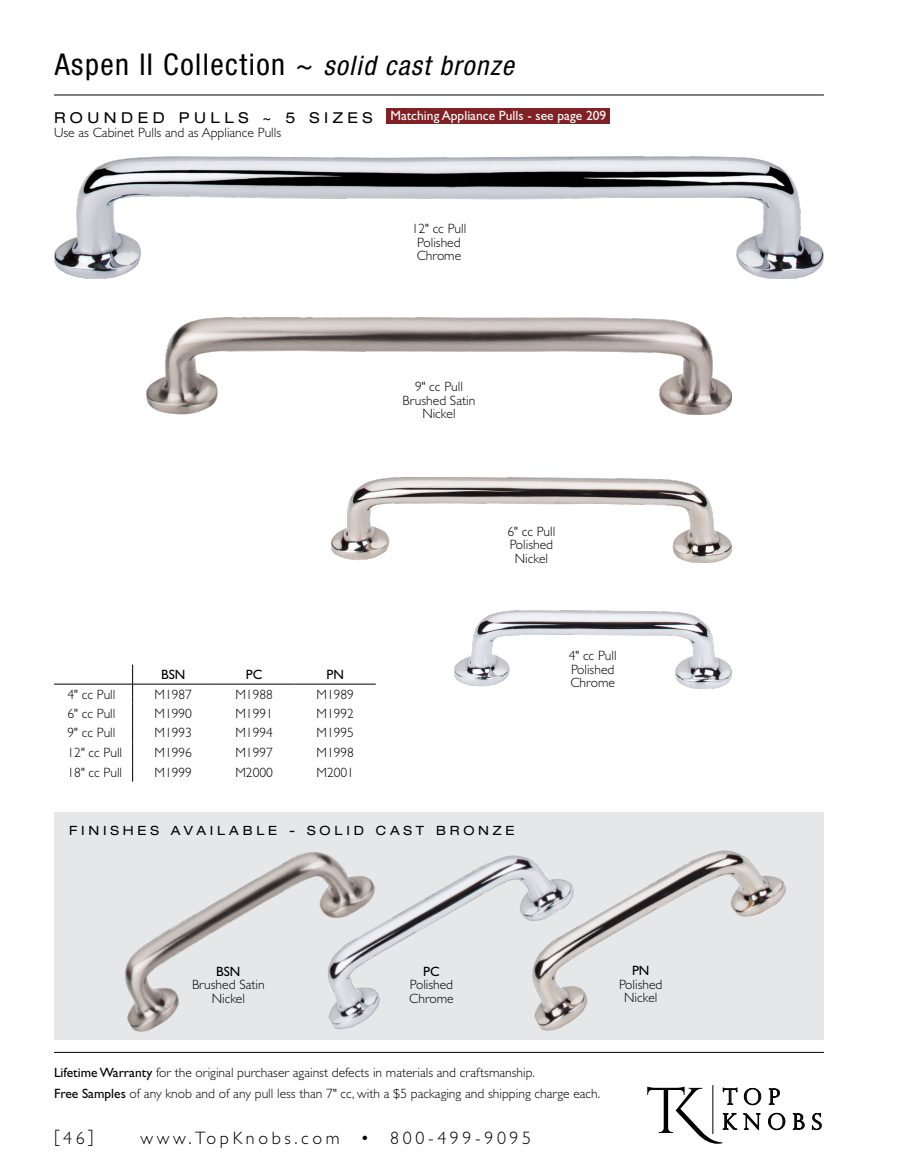
<style>
.page{position:relative;width:905px;height:1175px;background:#fff}
.page>*{position:absolute;margin:0;border:0;box-sizing:border-box;transform-origin:0 0}
.t1{font:condensed 30px "Helvetica Neue LT Std";letter-spacing:.05em;color:#000}
.t2{font:300 21.6px/24.9px "Perpetua Titling";letter-spacing:.3em;color:#000}
.t3{font:300 18px "Gill Sans Std";letter-spacing:.2em;color:#000}
.t4{font:300 18px "Gill Sans Std";color:#000}
.t5{font:300 13.5px/13.5px "Gill Sans Std";color:#000;text-align:center}
.t6{font:13.5px "Gill Sans Std";color:#000}
.t7{font:expanded 12.75px "Helvetica Neue LT Std";letter-spacing:.3em;color:#000}
.s1{font-style:italic;font-size:27px}
.s2{font-family:"Helvetica Neue LT Std";font-weight:400;font-stretch:expanded;font-size:15px}
.s3{font-weight:400;color:#fff}
.s4{font-weight:400}
</style>
<div class="page">
<hr style="left:54px;top:1052px;width:770px;height:1px;background:#000">
<svg style="left:744px;top:1088px;width:17px;height:16px"></svg>
<svg style="left:769px;top:1088px;width:10px;height:16px"></svg>
<svg style="left:743px;top:1113px;width:17px;height:16px"></svg>
<svg style="left:768px;top:1113px;width:17px;height:16px"></svg>
<svg style="left:793px;top:1113px;width:11px;height:16px"></svg>
<svg style="left:812px;top:1113px;width:9px;height:16px"></svg>
<svg style="left:647px;top:1086px;width:90px;height:57px"></svg>
<hr style="left:712px;top:1085px;width:1px;height:49px;background:#000">
<hr style="left:54px;top:95px;width:770px;height:1px;background:#000">
<div style="left:54px;top:812px;width:770px;height:227px;background:#e6e7e8"></div>
<img style="left:454px;top:610px;width:277px;height:78px">
<img style="left:332px;top:477px;width:399px;height:85px">
<img style="left:147px;top:317px;width:584px;height:98px">
<img style="left:54px;top:157px;width:770px;height:121px">
<div style="left:386px;top:108px;width:224px;height:15px;background:#802125"></div>
<hr style="left:133px;top:684px;width:81px;height:1px;background:#000">
<hr style="left:214px;top:684px;width:81px;height:1px;background:#000">
<hr style="left:295px;top:684px;width:81px;height:1px;background:#000">
<hr style="left:54px;top:684px;width:79px;height:1px;background:#000">
<svg style="left:132px;top:664px;width:1px;height:117px"></svg>
<img style="left:124px;top:854px;width:177px;height:178px">
<img style="left:301px;top:852px;width:205px;height:178px">
<img style="left:506px;top:850px;width:280px;height:181px">
<h1 class="t1" style="left:55px;top:47px;width:460px">Aspen II Collection ~ <span class="s1">solid cast bronze</span></h1>
<p class="t5" style="left:54px;top:108px;width:553px;line-height:16.5px;text-align:left"><span class="s2">R O U N D E D P U L L S ~ 5 S I Z E S</span> <span class="s3">Matching Appliance Pulls - see page 209<br></span>Use as Cabinet Pulls and as Appliance Pulls</p>
<p class="t5" style="left:411px;top:222px;width:56px">12" cc Pull<br>Polished<br>Chrome</p>
<p class="t5" style="left:402px;top:380px;width:74px">9" cc Pull<br>Brushed Satin<br>Nickel</p>
<p class="t5" style="left:507px;top:524px;width:49px">6" cc Pull<br>Polished<br>Nickel</p>
<p class="t6" style="left:161px;top:666px;width:26px">BSN</p>
<p class="t6" style="left:246px;top:666px;width:18px">PC</p>
<p class="t6" style="left:326px;top:666px;width:19px">PN</p>
<p class="t5" style="left:67px;top:687px;width:49px">4" cc Pull</p>
<p class="t5" style="left:154px;top:687px;width:39px">M1987</p>
<p class="t5" style="left:235px;top:687px;width:39px">M1988</p>
<p class="t5" style="left:316px;top:687px;width:39px">M1989</p>
<p class="t5" style="left:67px;top:707px;width:49px">6" cc Pull</p>
<p class="t5" style="left:154px;top:707px;width:39px">M1990</p>
<p class="t5" style="left:235px;top:707px;width:39px">M1991</p>
<p class="t5" style="left:316px;top:707px;width:39px">M1992</p>
<p class="t5" style="left:67px;top:726px;width:49px">9" cc Pull</p>
<p class="t5" style="left:154px;top:726px;width:39px">M1993</p>
<p class="t5" style="left:235px;top:726px;width:39px">M1994</p>
<p class="t5" style="left:316px;top:726px;width:39px">M1995</p>
<p class="t5" style="left:67px;top:746px;width:56px">12" cc Pull</p>
<p class="t5" style="left:154px;top:746px;width:39px">M1996</p>
<p class="t5" style="left:235px;top:746px;width:39px">M1997</p>
<p class="t5" style="left:316px;top:746px;width:39px">M1998</p>
<p class="t5" style="left:67px;top:765px;width:56px">18" cc Pull</p>
<p class="t5" style="left:154px;top:765px;width:39px">M1999</p>
<p class="t5" style="left:235px;top:765px;width:39px">M2000</p>
<p class="t5" style="left:316px;top:765px;width:39px">M2001</p>
<p class="t7" style="left:69px;top:822px;width:447px">FINISHES AVAILABLE - SOLID CAST BRONZE</p>
<p class="t5" style="left:568px;top:649px;width:49px;text-align:left">4" cc Pull<br>Polished<br>Chrome</p>
<p class="t6" style="left:216px;top:963px;width:26px">BSN</p>
<p class="t5" style="left:192px;top:978px;width:74px">Brushed Satin<br>Nickel</p>
<p class="t6" style="left:423px;top:963px;width:18px">PC</p>
<p class="t5" style="left:409px;top:978px;width:46px;text-align:left">Polished<br>Chrome</p>
<p class="t6" style="left:632px;top:962px;width:19px">PN</p>
<p class="t5" style="left:619px;top:977px;width:45px">Polished<br>Nickel</p>
<p class="t5" style="left:54px;top:1062px;width:547px;line-height:21px;text-align:left"><span class="s4">Lifetime Warranty</span> for the original purchaser against defects in materials and craftsmanship.<br><span class="s4">Free Samples</span> of any knob and of any pull less than 7" cc, with a $5 packaging and shipping charge each.</p>
<h3 class="t4" style="left:54px;top:1126px;width:41px">[46]</h3>
<h3 class="t3" style="left:140px;top:1127px;width:392px">www.TopKnobs.com • 800-499-9095</h3>
<h2 class="t2" style="left:722px;top:1083px;width:101px">TOP<br>KNOBS</h2>
</div>
